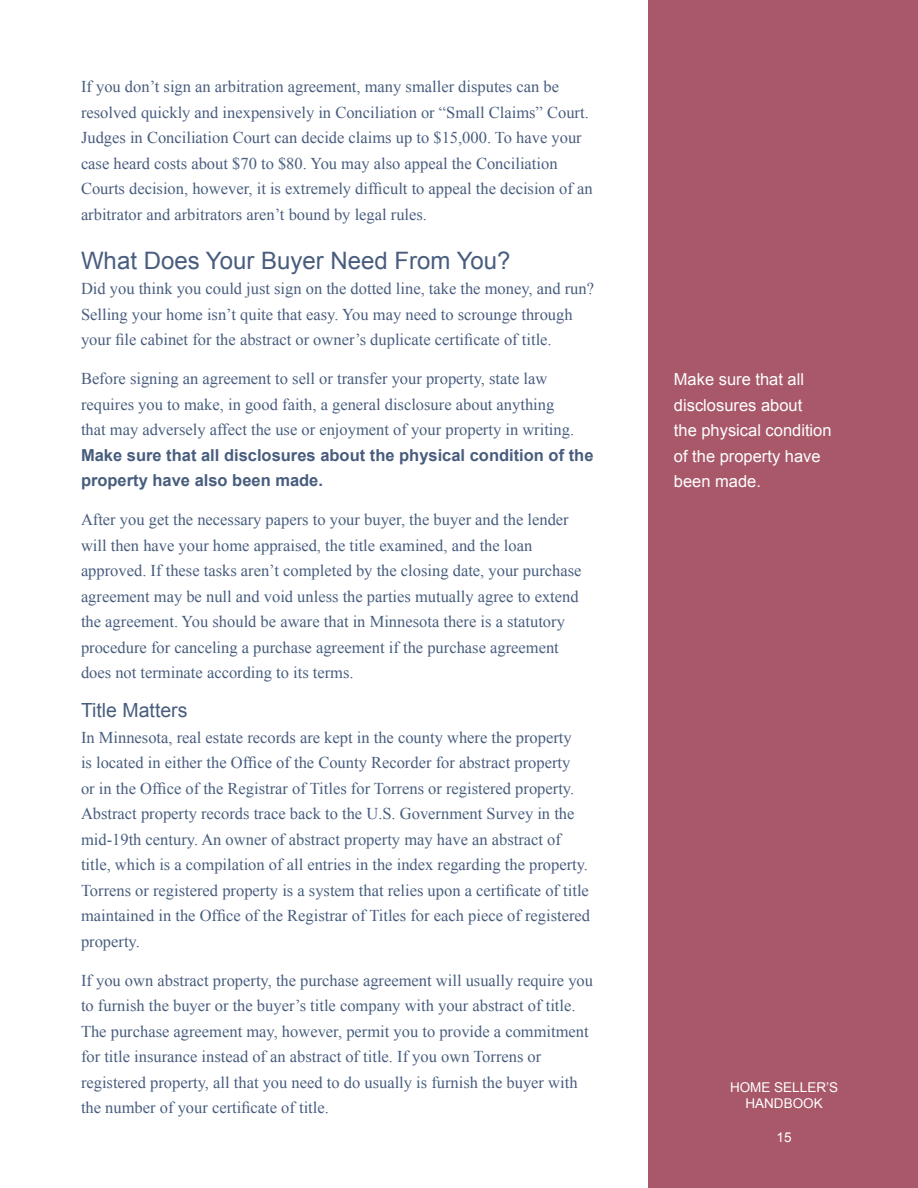
<style>
.page{position:relative;width:918px;height:1188px;background:#fff}
.page>*{position:absolute;margin:0;border:0;box-sizing:border-box;transform-origin:0 0}
.h3{font:24px "Arial";color:#485d7e}
.h4{font:19.5px "Arial";color:#485d7e}
.p{font:16.5px/25.5px "Times New Roman";color:#485d7e}
.p_1{font:16.5px/25.5px "Times New Roman";color:#485d7e}
.p-2{font:16.5px/25.5px "Arial";color:#fff}
.t1{font:13.5px/16.5px "Arial";color:#fff;text-align:center}
.s1{font-family:"Arial";font-weight:700}
</style>
<div class="page">
<div style="left:648px;top:0;width:270px;height:1188px;background:#a85868"></div>
<p class="p" style="left:81px;top:74px;width:513px">If you don’t sign an arbitration agreement, many smaller disputes can be resolved quickly and inexpensively in Conciliation or “Small Claims” Court.<br>Judges in Conciliation Court can decide claims up to $15,000. To have your case heard costs about $70 to $80. You may also appeal the Conciliation Courts decision, however, it is extremely difficult to appeal the decision of an arbitrator and arbitrators aren’t bound by legal rules.</p>
<p class="h3" style="left:81px;top:245px;width:431px">What Does Your Buyer Need From You?</p>
<p class="p_1" style="left:81px;top:276px;width:515px">Did you think you could just sign on the dotted line, take the money, and run?<br>Selling your home isn’t quite that easy. You may need to scrounge through your file cabinet for the abstract or owner’s duplicate certificate of title.</p>
<p class="p" style="left:81px;top:366px;width:514px">Before signing an agreement to sell or transfer your property, state law requires you to make, in good faith, a general disclosure about anything<br>that may adversely affect the use or enjoyment of your property in writing.<br><span class="s1">Make sure that all disclosures about the physical condition of the property have also been made.</span></p>
<p class="p" style="left:81px;top:507px;width:502px">After you get the necessary papers to your buyer, the buyer and the lender will then have your home appraised, the title examined, and the loan approved. If these tasks aren’t completed by the closing date, your purchase agreement may be null and void unless the parties mutually agree to extend the agreement. You should be aware that in Minnesota there is a statutory procedure for canceling a purchase agreement if the purchase agreement does not terminate according to its terms.</p>
<p class="h4" style="left:81px;top:698px;width:108px">Title Matters</p>
<p class="p_1" style="left:81px;top:724px;width:511px">In Minnesota, real estate records are kept in the county where the property<br>is located in either the Office of the County Recorder for abstract property<br>or in the Office of the Registrar of Titles for Torrens or registered property.<br>Abstract property records trace back to the U.S. Government Survey in the mid-19th century. An owner of abstract property may have an abstract of title, which is a compilation of all entries in the index regarding the property.<br>Torrens or registered property is a system that relies upon a certificate of title maintained in the Office of the Registrar of Titles for each piece of registered property.</p>
<p class="p" style="left:81px;top:967px;width:514px">If you own abstract property, the purchase agreement will usually require you to furnish the buyer or the buyer’s title company with your abstract of title.<br>The purchase agreement may, however, permit you to provide a commitment for title insurance instead of an abstract of title. If you own Torrens or registered property, all that you need to do usually is furnish the buyer with the number of your certificate of title.</p>
<p class="p-2" style="left:674px;top:367px;width:159px">Make sure that all disclosures about<br>the physical condition of the property have been made.</p>
<p class="t1" style="left:730px;top:1079px;width:110px">HOME SELLER’S<br>HANDBOOK</p>
<p class="t1" style="left:777px;top:1129px;width:17px">15</p>
</div>
